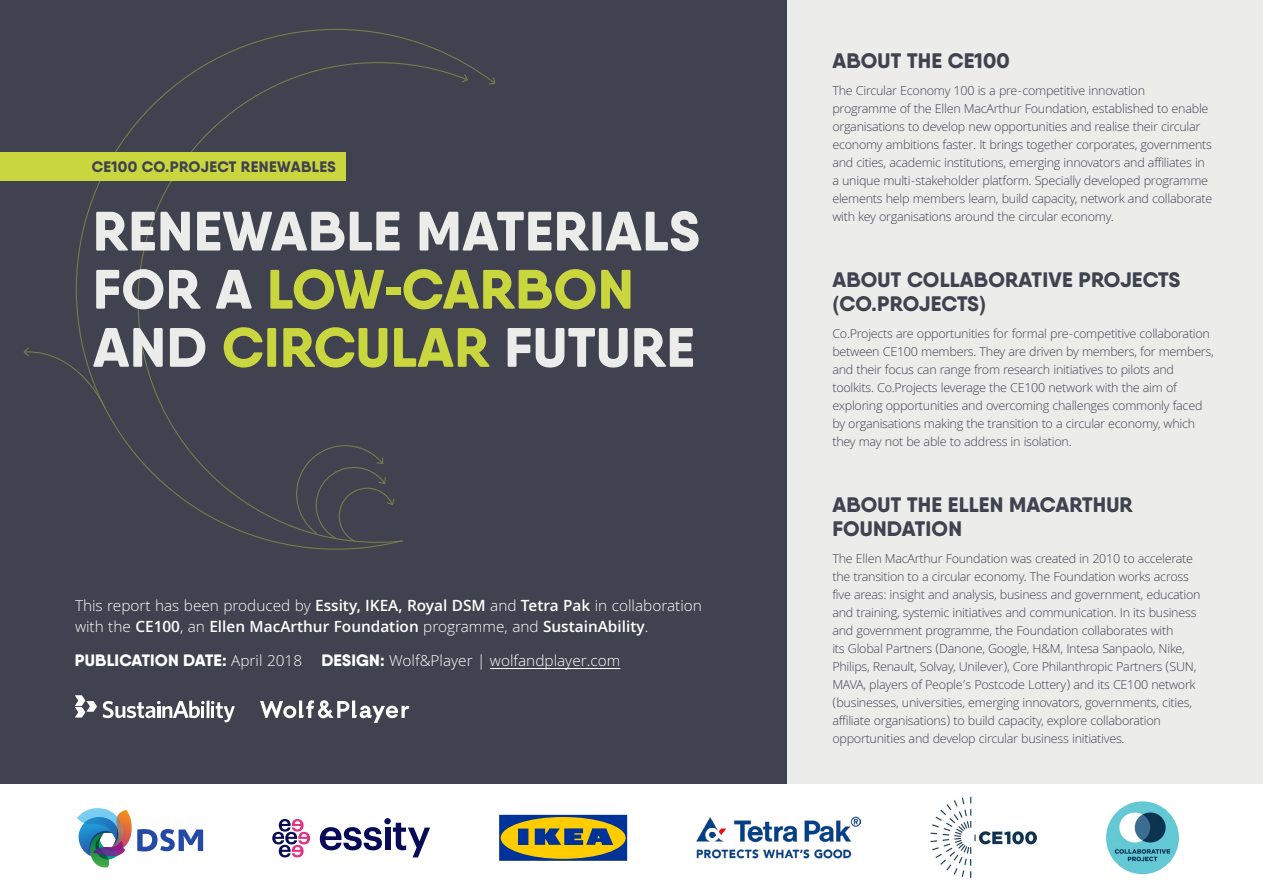
<style>
.page{position:relative;width:1263px;height:893px;background:#fff}
.page>*{position:absolute;margin:0;border:0;box-sizing:border-box;transform-origin:0 0}
.t1{font:800 55.35px/58.2px "Qanelas Soft DEMO";letter-spacing:.01em;color:#ececea}
.t2{font:800 21px/24px "Qanelas Soft DEMO";letter-spacing:.01em;color:#40424f}
.t3{font:600 16.5px/21px "Khula";color:#fff}
.t4{font:300 16.5px "Khula";color:#fff}
.t5{font:800 15.15px "Qanelas Soft DEMO";letter-spacing:.025em;color:#40424f}
.t6{font:300 13.5px/18px "Khula";letter-spacing:-.02em;color:#40424f}
.s1{color:#cad63e}
.s2{font-family:"Impact";font-weight:400;color:#cad63e}
.s3{font-weight:300}
.s4{font-family:"Qanelas Soft DEMO";font-weight:800}
.s5{font-family:"Arial";font-weight:700}
</style>
<div class="page">
<div style="left:0;top:0;width:787px;height:783px;background:#40424f"></div>
<div style="left:787px;top:0;width:476px;height:783px;background:#ececea"></div>
<svg style="left:76px;top:29px;width:420px;height:521px"></svg>
<svg style="left:489px;top:77px;width:6px;height:8px"></svg>
<svg style="left:296px;top:445px;width:99px;height:98px"></svg>
<svg style="left:23px;top:347px;width:83px;height:62px"></svg>
<div style="left:0;top:152px;width:345px;height:29px;background:#cad63e"></div>
<hr style="left:490px;top:668px;width:130px;height:1px;background:#fff">
<svg style="left:75px;top:695px;width:22px;height:23px"></svg>
<svg style="left:103px;top:700px;width:132px;height:22px"></svg>
<svg style="left:260px;top:700px;width:149px;height:23px"></svg>
<div style="left:385px;top:828px;width:5px;height:22px;background:#060a57"></div>
<div style="left:384px;top:818px;width:7px;height:6px;background:#060a57;border-radius:50%"></div>
<svg style="left:393px;top:823px;width:37px;height:34px"></svg>
<svg style="left:320px;top:827px;width:62px;height:23px"></svg>
<svg style="left:272px;top:819px;width:38px;height:38px"></svg>
<svg style="left:499px;top:815px;width:128px;height:46px;background:#82814a"></svg>
<svg style="left:77px;top:808px;width:126px;height:59px"></svg>
<img style="left:930px;top:797px;width:107px;height:81px">
<img style="left:1106px;top:801px;width:73px;height:73px;border-radius:36px">
<img style="left:696px;top:816px;width:165px;height:43px">
<p class="t5" style="left:92px;top:160px;width:246px">CE100 CO.PROJECT RENEWABLES</p>
<h1 class="t1" style="left:93px;top:205px;width:608px">RENEWABLE MATERIALS<br>FOR A <span class="s1">LOW</span><span class="s2">-</span><span class="s1">CARBON<br></span>AND <span class="s1">CIRCULAR</span> FUTURE</h1>
<p class="t3" style="left:75px;top:595px;width:628px"><span class="s3">This report has been produced by</span> Essity, IKEA, Royal DSM <span class="s3">and</span> Tetra Pak <span class="s3">in collaboration with the</span> CE100<span class="s3">, an</span> Ellen MacArthur Foundation <span class="s3">programme, and</span> SustainAbility<span class="s3">.</span></p>
<p class="t4" style="left:75px;top:650px;width:547px"><span class="s4">PUBLICATION DATE:</span> April 2018 <span class="s4">DESIGN:</span> Wolf&amp;Player | wolfandplayer.com</p>
<h2 class="t2" style="left:832px;top:50px;width:179px">ABOUT THE CE100</h2>
<p class="t6" style="left:832px;top:83px;width:381px">The Circular Economy 100 is a pre-competitive innovation programme of the Ellen MacArthur Foundation, established to enable organisations to develop new opportunities and realise their circular economy ambitions faster. It brings together corporates, governments and cities, academic institutions, emerging innovators and affiliates in a unique multi-stakeholder platform. Specially developed programme elements help members learn, build capacity, network and collaborate with key organisations around the circular economy.</p>
<h2 class="t2" style="left:832px;top:269px;width:349px">ABOUT COLLABORATIVE PROJECTS <span class="s5">(</span>CO.PROJECTS<span class="s5">)</span></h2>
<p class="t6" style="left:832px;top:326px;width:383px">Co.Projects are opportunities for formal pre-competitive collaboration between CE100 members. They are driven by members, for members, and their focus can range from research initiatives to pilots and toolkits. Co.Projects leverage the CE100 network with the aim of exploring opportunities and overcoming challenges commonly faced by organisations making the transition to a circular economy, which they may not be able to address in isolation.</p>
<h2 class="t2" style="left:832px;top:494px;width:302px">ABOUT THE ELLEN MACARTHUR<br>FOUNDATION</h2>
<p class="t6" style="left:832px;top:551px;width:370px">The Ellen MacArthur Foundation was created in 2010 to accelerate the transition to a circular economy. The Foundation works across five areas: insight and analysis, business and government, education and training, systemic initiatives and communication. In its business and government programme, the Foundation collaborates with<br>its Global Partners (Danone, Google, H&amp;M, Intesa Sanpaolo, Nike, Philips, Renault, Solvay, Unilever), Core Philanthropic Partners (SUN, MAVA, players of People’s Postcode Lottery) and its CE100 network (businesses, universities, emerging innovators, governments, cities, affiliate organisations) to build capacity, explore collaboration opportunities and develop circular business initiatives.</p>
</div>
